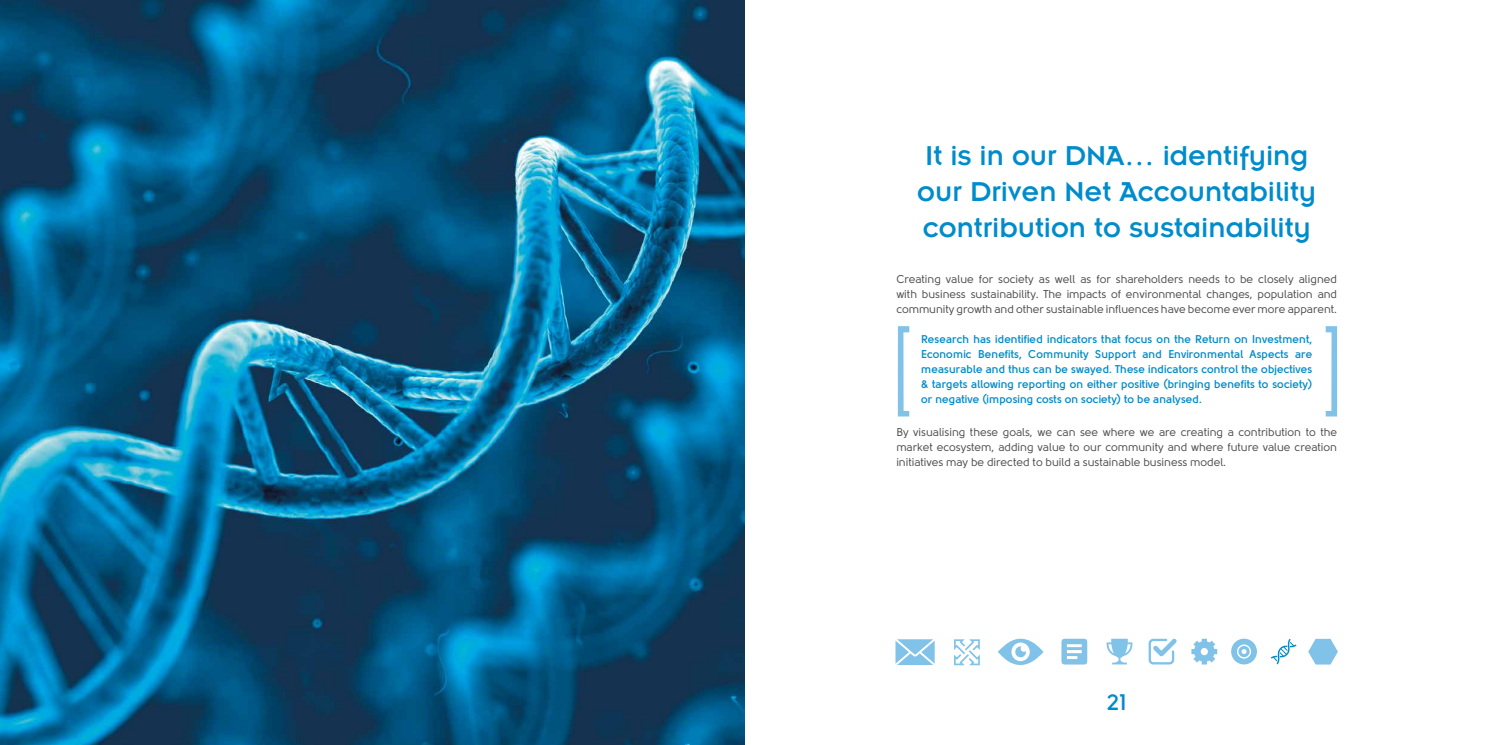
<style>
.page{position:relative;width:1489px;height:745px;background:#fff}
.page>*{position:absolute;margin:0;border:0;box-sizing:border-box;transform-origin:0 0}
.t1{font:30px/36.2px "Insignia";color:#008bcb}
.t2{font:700 22.5px "Solomon";color:#008bcb}
.t3{font:11.25px/15px "Solomon";color:#4a4a49;text-align:justify}
.t4{font:700 11.25px/15px "Solomon";color:#008bcb;text-align:justify}
</style>
<div class="page">
<img style="left:0;top:0;width:744px;height:744px">
<svg style="left:1231px;top:638px;width:25px;height:26px"></svg>
<svg style="left:998px;top:638px;width:45px;height:27px"></svg>
<svg style="left:1191px;top:638px;width:26px;height:26px"></svg>
<svg style="left:1106px;top:638px;width:26px;height:26px"></svg>
<svg style="left:1061px;top:638px;width:26px;height:26px"></svg>
<svg style="left:1148px;top:638px;width:28px;height:26px"></svg>
<svg style="left:1270px;top:638px;width:26px;height:26px"></svg>
<svg style="left:954px;top:639px;width:25px;height:25px"></svg>
<svg style="left:895px;top:639px;width:39px;height:25px"></svg>
<svg style="left:1308px;top:638px;width:29px;height:26px"></svg>
<svg style="left:897px;top:326px;width:12px;height:90px"></svg>
<svg style="left:1325px;top:326px;width:11px;height:90px"></svg>
<h1 class="t1" style="left:917px;top:137px;width:400px">It is in our DNA… identifying our Driven Net Accountability contribution to sustainability</h1>
<p class="t3" style="left:896px;top:271px;width:442px">Creating value for society as well as for shareholders needs to be closely aligned with business sustainability. The impacts of environmental changes, population and community growth and other sustainable influences have become ever more apparent.</p>
<p class="t4" style="left:921px;top:331px;width:392px">Research has identified indicators that focus on the Return on Investment, Economic Benefits, Community Support and Environmental Aspects are measurable and thus can be swayed. These indicators control the objectives &amp; targets allowing reporting on either positive (bringing benefits to society) or negative (imposing costs on society) to be analysed.</p>
<p class="t3" style="left:896px;top:424px;width:442px">By visualising these goals, we can see where we are creating a contribution to the market ecosystem, adding value to our community and where future value creation initiatives may be directed to build a sustainable business model.</p>
<h2 class="t2" style="left:1106px;top:688px;width:21px">21</h2>
</div>
